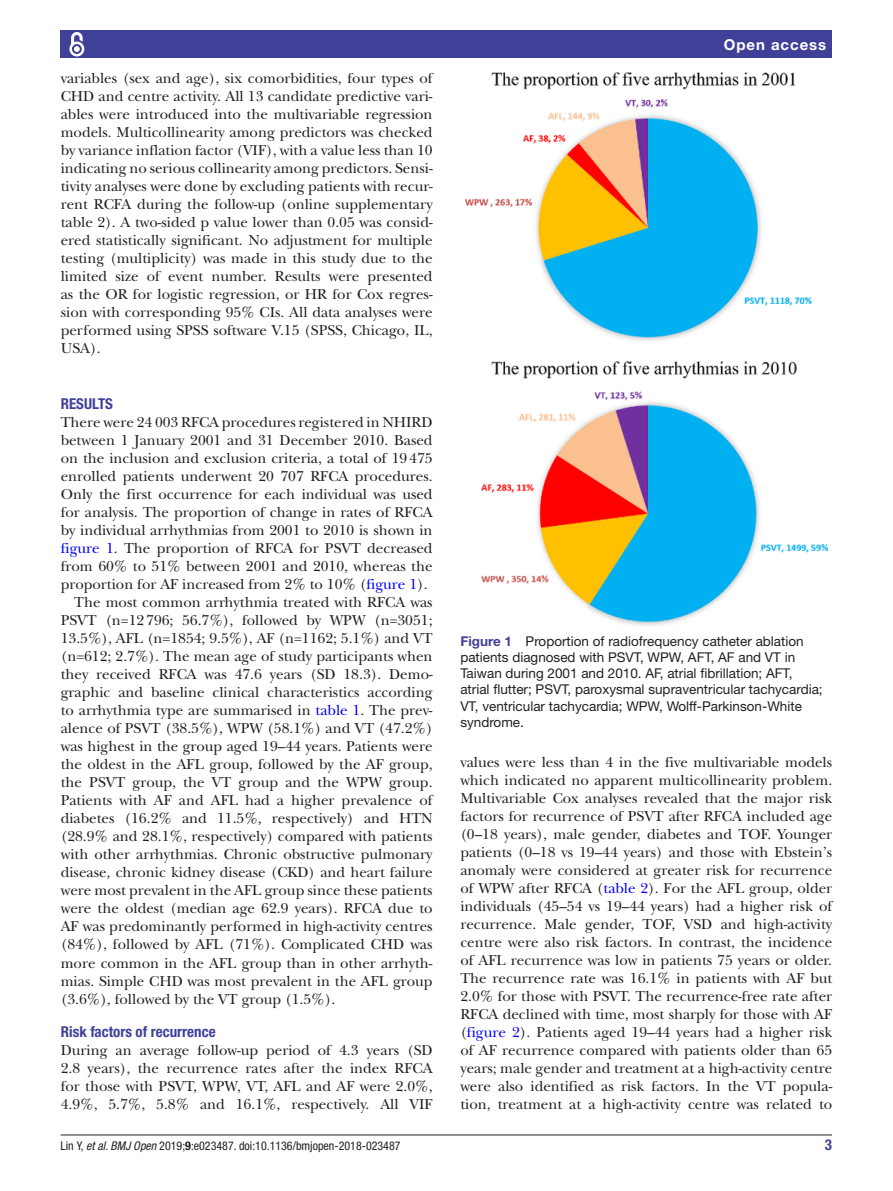
<style>
.page{position:relative;width:893px;height:1191px;background:#fff}
.page>*{position:absolute;margin:0;border:0;box-sizing:border-box;transform-origin:0 0}
.t1{font:15px/18px "New Baskerville";color:#231f20;text-align:justify}
.t2{font:700 condensed 15px "Helvetica Neue LT Std";color:#414099}
.t3{font:700 15px "Helvetica Neue LT Std";letter-spacing:.065em;color:#fff}
.t4{font:13.5px/16.2px "Helvetica Neue LT Std";color:#231f20}
.t5{font:condensed 12px "Helvetica Neue LT Std";color:#231f20}
.s1{color:#00f}
.s2{font-weight:700;color:#414099}
.s3{font-style:italic}
.s4{font-weight:700}
</style>
<div class="page">
<hr style="left:61px;top:1134px;width:771px;height:1px;background:#231f20">
<div style="left:61px;top:31px;width:771px;height:27px;background:#414099"></div>
<svg style="left:69px;top:32px;width:16px;height:25px"></svg>
<img style="left:465px;top:73px;width:362px;height:553px">
<p class="t1" style="left:61px;top:69px;width:373px">variables (sex and age), six comorbidities, four types of CHD and centre activity. All 13 candidate predictive vari&shy;ables were introduced into the multivariable regression models. Multicollinearity among predictors was checked by variance inflation factor (VIF), with a value less than 10 indicating no serious collinearity among predictors. Sensi&shy;tivity analyses were done by excluding patients with recur&shy;rent RCFA during the follow-up (online supplementary table 2). A two-sided p value lower than 0.05 was consid&shy;ered statistically significant. No adjustment for multiple testing (multiplicity) was made in this study due to the limited size of event number. Results were presented as the OR for logistic regression, or HR for Cox regres&shy;sion with corresponding 95% CIs. All data analyses were performed using SPSS software V.15 (SPSS, Chicago, IL, USA).</p>
<p class="t2" style="left:61px;top:395px;width:54px">Results</p>
<p class="t1" style="left:61px;top:413px;width:373px">There were 24 003 RFCA procedures registered in NHIRD</p>
<p class="t1" style="left:61px;top:431px;width:373px">between 1 January 2001 and 31 December 2010. Based</p>
<p class="t1" style="left:61px;top:449px;width:373px">on the inclusion and exclusion criteria, a total of 19475</p>
<p class="t1" style="left:61px;top:467px;width:373px">enrolled patients underwent 20 707 RFCA procedures.</p>
<p class="t1" style="left:61px;top:485px;width:373px">Only the first occurrence for each individual was used</p>
<p class="t1" style="left:61px;top:503px;width:373px">for analysis. The proportion of change in rates of RFCA</p>
<p class="t1" style="left:61px;top:521px;width:373px">by individual arrhythmias from 2001 to 2010 is shown in</p>
<p class="t1" style="left:61px;top:539px;width:373px"><span class="s1">figure 1</span>. The proportion of RFCA for PSVT decreased</p>
<p class="t1" style="left:61px;top:557px;width:373px">from 60% to 51% between 2001 and 2010, whereas the</p>
<p class="t1" style="left:61px;top:575px;width:368px">proportion for AF increased from 2% to 10% (<span class="s1">figure 1</span>).</p>
<p class="t1" style="left:74px;top:593px;width:360px">The most common arrhythmia treated with RFCA was</p>
<p class="t1" style="left:61px;top:611px;width:373px">PSVT (n=12796; 56.7%), followed by WPW (n=3051;</p>
<p class="t1" style="left:61px;top:629px;width:373px">13.5%), AFL (n=1854; 9.5%), AF (n=1162; 5.1%) and VT</p>
<p class="t1" style="left:61px;top:647px;width:373px">(n=612; 2.7%). The mean age of study participants when</p>
<p class="t1" style="left:61px;top:665px;width:373px">they received RFCA was 47.6 years (SD 18.3). Demo-</p>
<p class="t1" style="left:61px;top:683px;width:373px">graphic and baseline clinical characteristics according</p>
<p class="t1" style="left:61px;top:701px;width:373px">to arrhythmia type are summarised in <span class="s1">table 1</span>. The prev-</p>
<p class="t1" style="left:61px;top:719px;width:373px">alence of PSVT (38.5%), WPW (58.1%) and VT (47.2%)</p>
<p class="t1" style="left:61px;top:737px;width:373px">was highest in the group aged 19–44 years. Patients were</p>
<p class="t1" style="left:61px;top:755px;width:373px">the oldest in the AFL group, followed by the AF group,</p>
<p class="t1" style="left:61px;top:773px;width:373px">the PSVT group, the VT group and the WPW group.</p>
<p class="t1" style="left:61px;top:791px;width:373px">Patients with AF and AFL had a higher prevalence of</p>
<p class="t1" style="left:61px;top:809px;width:373px">diabetes (16.2% and 11.5%, respectively) and HTN</p>
<p class="t1" style="left:61px;top:827px;width:373px">(28.9% and 28.1%, respectively) compared with patients</p>
<p class="t1" style="left:61px;top:845px;width:373px">with other arrhythmias. Chronic obstructive pulmonary</p>
<p class="t1" style="left:61px;top:863px;width:373px">disease, chronic kidney disease (CKD) and heart failure</p>
<p class="t1" style="left:61px;top:881px;width:373px">were most prevalent in the AFL group since these patients</p>
<p class="t1" style="left:61px;top:899px;width:373px">were the oldest (median age 62.9 years). RFCA due to</p>
<p class="t1" style="left:61px;top:917px;width:373px">AF was predominantly performed in high-activity centres</p>
<p class="t1" style="left:61px;top:935px;width:373px">(84%), followed by AFL (71%). Complicated CHD was</p>
<p class="t1" style="left:61px;top:953px;width:373px">more common in the AFL group than in other arrhyth-</p>
<p class="t1" style="left:61px;top:971px;width:373px">mias. Simple CHD was most prevalent in the AFL group</p>
<p class="t1" style="left:61px;top:989px;width:276px">(3.6%), followed by the VT group (1.5%).</p>
<p class="t2" style="left:61px;top:1023px;width:156px">Risk factors of recurrence</p>
<p class="t1" style="left:61px;top:1041px;width:373px">During an average follow-up period of 4.3 years (SD 2.8 years), the recurrence rates after the index RFCA for those with PSVT, WPW, VT, AFL and AF were 2.0%, 4.9%, 5.7%, 5.8% and 16.1%, respectively. All VIF</p>
<p class="t3" style="left:724px;top:35px;width:104px">Open access</p>
<p class="t4" style="left:460px;top:632px;width:364px"><span class="s2">Figure 1</span> Proportion of radiofrequency catheter ablation patients diagnosed with PSVT, WPW, AFT, AF and VT in Taiwan during 2001 and 2010. AF, atrial fibrillation; AFT, atrial flutter; PSVT, paroxysmal supraventricular tachycardia; VT, ventricular tachycardia; WPW, Wolff-Parkinson-White syndrome.</p>
<p class="t1" style="left:460px;top:753px;width:373px">values were less than 4 in the five multivariable models which indicated no apparent multicollinearity problem.<br>Multivariable Cox analyses revealed that the major risk factors for recurrence of PSVT after RFCA included age (0–18 years), male gender, diabetes and TOF. Younger patients (0–18 vs 19–44 years) and those with Ebstein’s anomaly were considered at greater risk for recurrence of WPW after RFCA (<span class="s1">table 2</span>). For the AFL group, older individuals (45–54 vs 19–44 years) had a higher risk of recurrence. Male gender, TOF, VSD and high-activity centre were also risk factors. In contrast, the incidence of AFL recurrence was low in patients 75 years or older.<br>The recurrence rate was 16.1% in patients with AF but 2.0% for those with PSVT. The recurrence-free rate after RFCA declined with time, most sharply for those with AF (<span class="s1">figure 2</span>). Patients aged 19–44 years had a higher risk of AF recurrence compared with patients older than 65 years; male gender and treatment at a high-activity centre were also identified as risk factors. In the VT popula&shy;tion, treatment at a high-activity centre was related to</p>
<p class="t5" style="left:61px;top:1138px;width:342px">Lin Y, <span class="s3">et al</span>. <span class="s3">BMJ Open</span> 2019;<span class="s4">9</span>:e023487. doi:10.1136/bmjopen-2018-023487</p>
<p class="t2" style="left:825px;top:1135px;width:9px">3</p>
</div>
